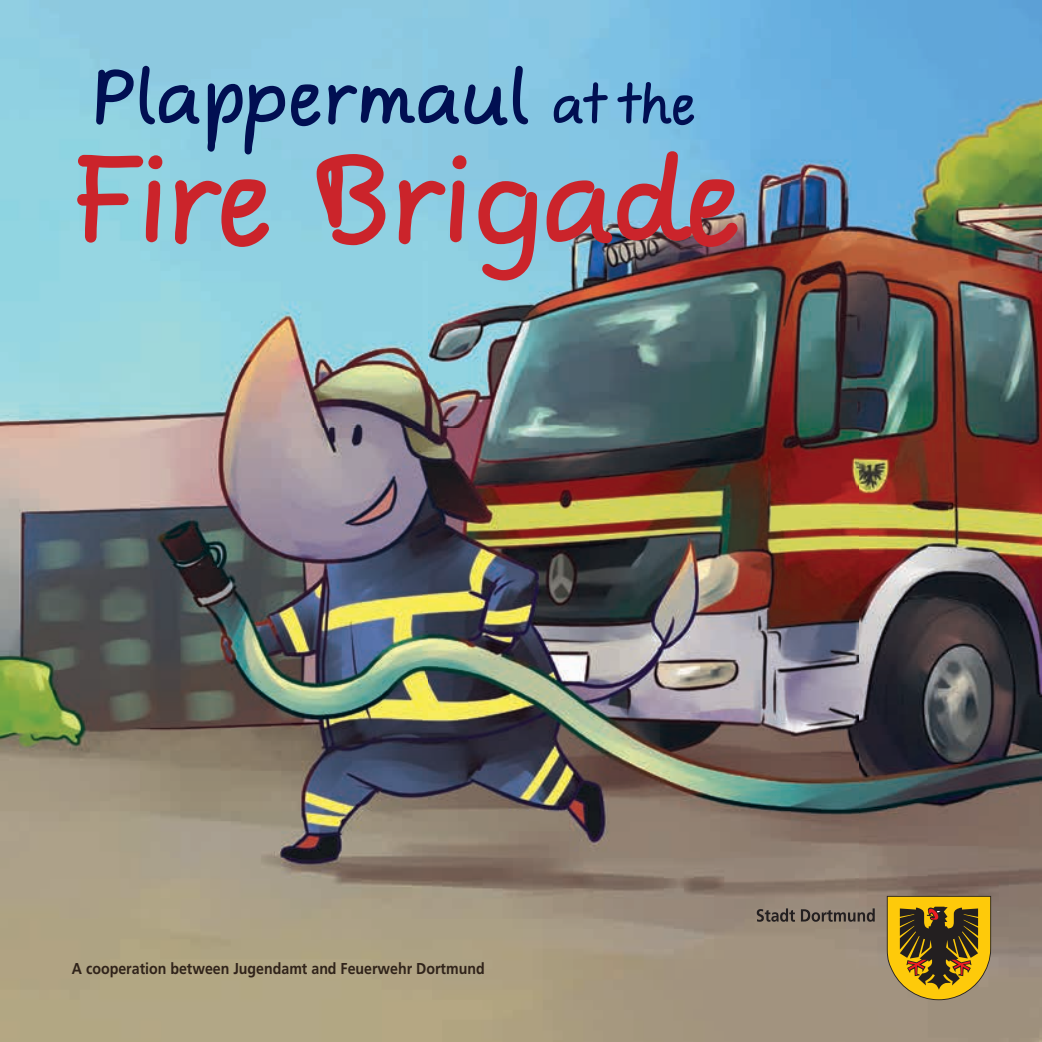
<style>
.page{position:relative;width:1042px;height:1042px;background:#fff}
.page>*{position:absolute;margin:0;border:0;box-sizing:border-box;transform-origin:0 0}
.t1{font:119px "Comic Jens Free Pro";color:#cb242b}
.t2{font:73.5px "Comic Jens Free Pro";color:#010f52}
.t3{font:700 15.75px "Frutiger LT Pro";color:#30231a;scale:.9 1}
.s1{font-size:52.5px}
</style>
<div class="page">
<img style="left:0;top:0;width:1042px;height:1042px">
<svg style="left:887px;top:896px;width:104px;height:104px;background:#9d7d1f"></svg>
<svg style="left:757px;top:908px;width:38px;height:14px"></svg>
<svg style="left:801px;top:908px;width:74px;height:14px"></svg>
<h2 class="t2" style="left:93px;top:43px;width:605px">Plappermaul <span class="s1">at the</span></h2>
<h1 class="t1" style="left:72px;top:113px;width:672px">Fire Brigade</h1>
<p class="t3" style="left:72px;top:959px;width:460px">A cooperation between Jugendamt and Feuerwehr Dortmund</p>
</div>
